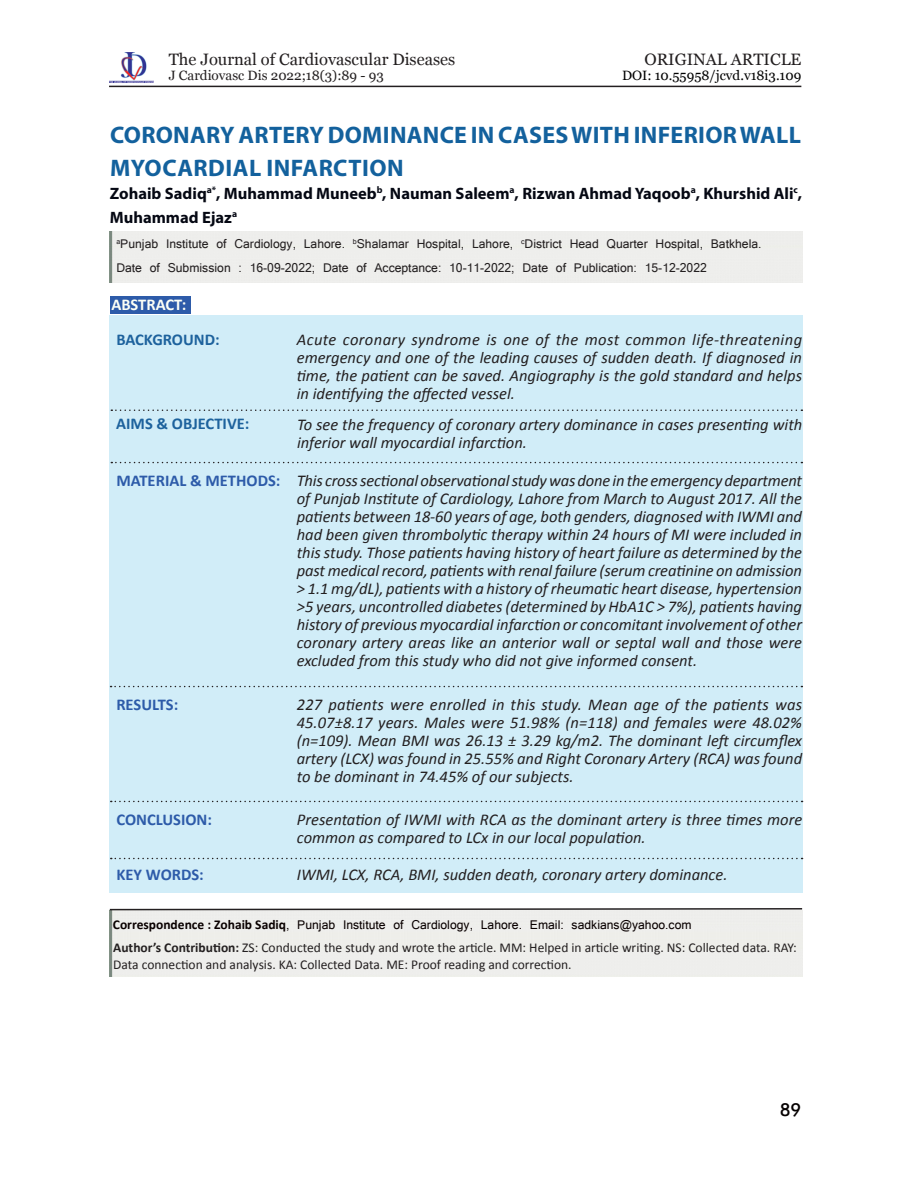
<style>
.page{position:relative;width:918px;height:1188px;background:#fff}
.page>*{position:absolute;margin:0;border:0;box-sizing:border-box;transform-origin:0 0}
._1__Headline{font:700 24px/33px "Myriad Pro";letter-spacing:.01em;color:#13619d}
._8__Footer{font:500 18px "Futura BT";color:#050000}
._10__Table_and_Fig_c{font:italic 16.5px/18px "Calibri";color:#231f20;text-align:justify}
._5__Abstract{font:italic 16.5px/18px "Calibri";color:#231f20;text-align:justify}
._4__Authors_name{font:700 16.5px/24px "Myriad Pro";color:#050813}
._5__Abstract-2{font:700 16.5px "Calibri";color:#2d5ba9}
._10__Table_and_Fig_c-2{font:16.5px "Georgia";color:#231f20}
._5__Abstract-3{font:700 16.5px "Calibri";color:#1d629d}
._3__Category{font:16.5px "Georgia";color:#231f20}
._5__Abstract-4{font:700 16.5px "Calibri";color:#fcfff6}
._4__Authors_name-2{font:13.5px "Latha";color:#231f20}
._10__Table_and_Fig_c-3{font:13.5px/16.5px "Calibri";color:#231f20}
._5__Abstract-5{font:13.5px "Latha";color:#090000}
._8__Footer-2{font:13.5px "Georgia";color:#231f20}
._5__Abstract-6{font:13.5px "Georgia";color:#000}
.s1{font-family:"Calibri";font-weight:700}
.s2{font-weight:700}
</style>
<div class="page">
<hr style="left:109px;top:86px;width:692px;height:1px;background:#231f20">
<img style="left:110px;top:52px;width:44px;height:30px">
<div style="left:110px;top:315px;width:692px;height:578px;background:#d1edf8"></div>
<div style="left:110px;top:296px;width:81px;height:18px;background:#2d5ba9"></div>
<svg style="left:111px;top:462px;width:691px;height:1px"></svg>
<svg style="left:111px;top:686px;width:691px;height:1px"></svg>
<svg style="left:111px;top:410px;width:691px;height:1px"></svg>
<svg style="left:111px;top:801px;width:692px;height:1px"></svg>
<svg style="left:111px;top:858px;width:692px;height:1px"></svg>
<svg style="left:109px;top:908px;width:694px;height:3px;background:#8b8989"></svg>
<p class="_10__Table_and_Fig_c-2" style="left:169px;top:49px;width:288px">The Journal of Cardiovascular Diseases</p>
<p class="_8__Footer-2" style="left:169px;top:68px;width:217px">J Cardiovasc Dis 2022;18(3):89 - 93</p>
<p class="_3__Category" style="left:644px;top:49px;width:158px">ORIGINAL ARTICLE</p>
<p class="_5__Abstract-6" style="left:622px;top:67px;width:181px">DOI: 10.55958/jcvd.v18i3.109</p>
<p class="_1__Headline" style="left:110px;top:118px;width:693px">Coronary Artery Dominance in cases with Inferior Wall<br>Myocardial Infarction</p>
<p class="_4__Authors_name" style="left:110px;top:181px;width:694px">Zohaib Sadiq<sup>a*</sup>, Muhammad Muneeb<sup>b</sup>, Nauman Saleem<sup>a</sup>, Rizwan Ahmad Yaqoob<sup>a</sup>, Khurshid Ali<sup>c</sup>,<br>Muhammad Ejaz<sup>a</sup></p>
<p class="_4__Authors_name-2" style="left:116px;top:233px;width:647px"><sup>a</sup>Punjab Institute of Cardiology, Lahore. <sup>b</sup>Shalamar Hospital, Lahore, <sup>c</sup>District Head Quarter Hospital, Batkhela.</p>
<p class="_4__Authors_name-2" style="left:116px;top:257px;width:592px">Date of Submission : 16-09-2022; Date of Acceptance: 10-11-2022; Date of Publication: 15-12-2022</p>
<p class="_5__Abstract-4" style="left:111px;top:295px;width:76px">ABSTRACT:</p>
<p class="_5__Abstract-3" style="left:116px;top:329px;width:105px">BACKGROUND:</p>
<p class="_5__Abstract" style="left:297px;top:330px;width:507px">Acute coronary syndrome is one of the most common life-threatening emergency and one of the leading causes of sudden death. If diagnosed in time, the patient can be saved. Angiography is the gold standard and helps in identifying the affected vessel.</p>
<p class="_5__Abstract-3" style="left:116px;top:414px;width:135px">AIMS &amp; OBJECTIVE:</p>
<p class="_5__Abstract" style="left:297px;top:415px;width:507px">To see the frequency of coronary artery dominance in cases presenting with inferior wall myocardial infarction.</p>
<p class="_5__Abstract-2" style="left:116px;top:470px;width:166px">MATERIAL &amp; METHODS:</p>
<p class="_10__Table_and_Fig_c" style="left:297px;top:471px;width:507px">This cross sectional observational study was done in the emergency department of Punjab Institute of Cardiology, Lahore from March to August 2017. All the patients between 18-60 years of age, both genders, diagnosed with IWMI and had been given thrombolytic therapy within 24 hours of MI were included in this study. Those patients having history of heart failure as determined by the past medical record, patients with renal failure (serum creatinine on admission &gt; 1.1 mg/dL), patients with a history of rheumatic heart disease, hypertension &gt;5 years, uncontrolled diabetes (determined by HbA1C &gt; 7%), patients having history of previous myocardial infarction or concomitant involvement of other coronary artery areas like an anterior wall or septal wall and those were excluded from this study who did not give informed consent.</p>
<p class="_5__Abstract-2" style="left:116px;top:694px;width:63px">RESULTS:</p>
<p class="_10__Table_and_Fig_c" style="left:297px;top:695px;width:507px">227 patients were enrolled in this study. Mean age of the patients was 45.07±8.17 years. Males were 51.98% (n=118) and females were 48.02% (n=109). Mean BMI was 26.13 ± 3.29 kg/m2. The dominant left circumflex artery (LCX) was found in 25.55% and Right Coronary Artery (RCA) was found to be dominant in 74.45% of our subjects.</p>
<p class="_5__Abstract-2" style="left:117px;top:809px;width:97px">CONCLUSION:</p>
<p class="_10__Table_and_Fig_c" style="left:297px;top:810px;width:507px">Presentation of IWMI with RCA as the dominant artery is three times more common as compared to LCx in our local population.</p>
<p class="_5__Abstract-2" style="left:117px;top:864px;width:89px">KEY WORDS:</p>
<p class="_10__Table_and_Fig_c" style="left:297px;top:865px;width:432px">IWMI, LCX, RCA, BMI, sudden death, coronary artery dominance.</p>
<p class="_5__Abstract-5" style="left:113px;top:914px;width:580px"><span class="s1">Correspondence : Zohaib Sadiq</span>, Punjab Institute of Cardiology, Lahore. Email: sadkians@yahoo.com</p>
<p class="_10__Table_and_Fig_c-3" style="left:113px;top:939px;width:685px"><span class="s2">Author’s Contribution:</span> ZS: Conducted the study and wrote the article. MM: Helped in article writing. NS: Collected data. RAY:<br>Data connection and analysis. KA: Collected Data. ME: Proof reading and correction.</p>
<p class="_8__Footer" style="left:780px;top:1099px;width:23px">89</p>
</div>
